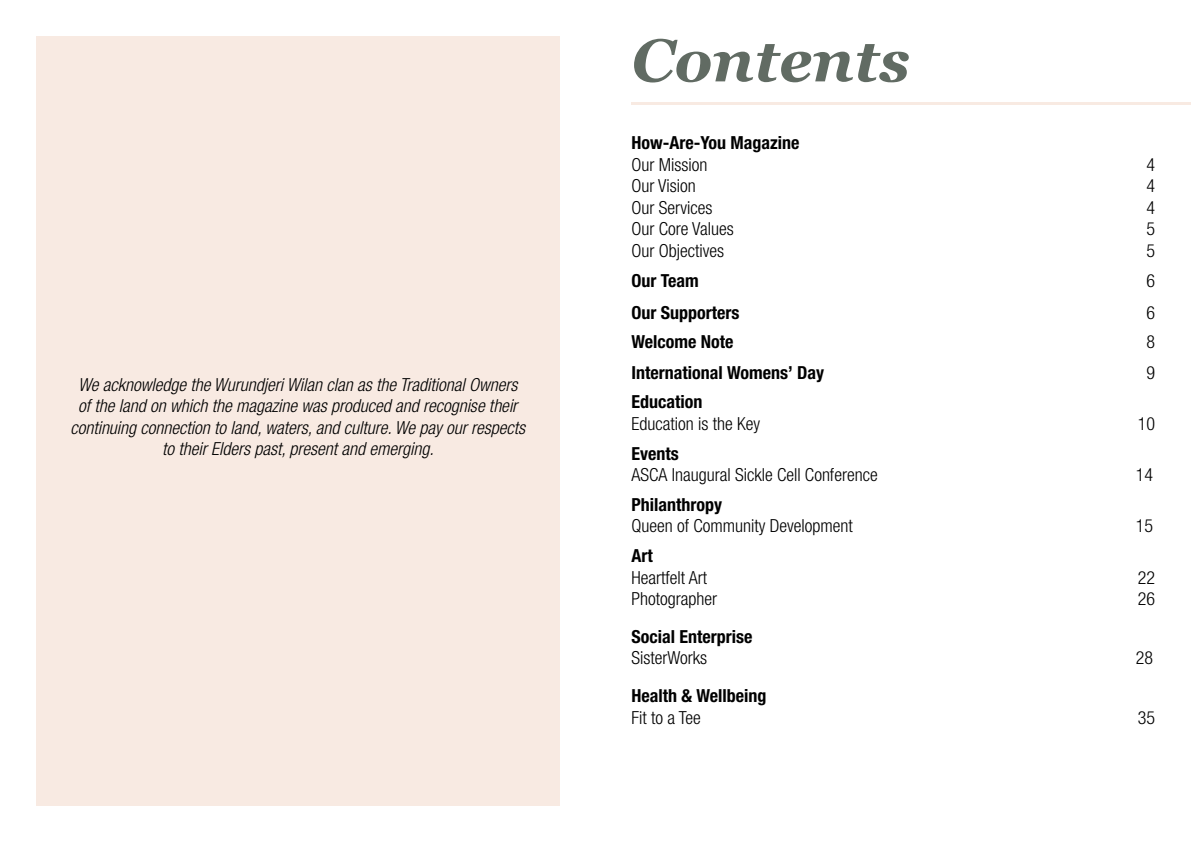
<style>
.page{position:relative;width:1191px;height:842px;background:#fff}
.page>*{position:absolute;margin:0;border:0;box-sizing:border-box;transform-origin:0 0}
.t1{font:italic 700 60px "Georgia";color:#616b63}
.t2{font:italic 300 condensed 18px/21.6px "Helvetica Neue LT Std";color:#000;text-align:center}
.t3{font:300 condensed 18px "Helvetica Neue LT Std";color:#000}
.t4{font:700 condensed 18px "Helvetica Neue LT Std";color:#000}
</style>
<div class="page">
<div style="left:36px;top:36px;width:523px;height:770px;background:#f8eae2"></div>
<hr style="left:631px;top:102px;width:560px;height:2px;background:#f8eae2">
<p class="t2" style="left:70px;top:374px;width:456px">We acknowledge the Wurundjeri Wilan clan as the Traditional Owners of the land on which the magazine was produced and recognise their continuing connection to land, waters, and culture. We pay our respects to their Elders past, present and emerging.</p>
<h1 class="t1" style="left:631px;top:16px;width:280px">Contents</h1>
<p class="t4" style="left:631px;top:132px;width:169px">How-Are-You Magazine</p>
<p class="t3" style="left:631px;top:154px;width:77px">Our Mission</p>
<p class="t3" style="left:1146px;top:154px;width:10px">4</p>
<p class="t3" style="left:631px;top:175px;width:66px">Our Vision</p>
<p class="t3" style="left:1146px;top:175px;width:10px">4</p>
<p class="t3" style="left:631px;top:197px;width:82px">Our Services</p>
<p class="t3" style="left:1146px;top:197px;width:10px">4</p>
<p class="t3" style="left:631px;top:219px;width:104px">Our Core Values</p>
<p class="t3" style="left:1146px;top:219px;width:10px">5</p>
<p class="t3" style="left:631px;top:240px;width:94px">Our Objectives</p>
<p class="t3" style="left:1146px;top:240px;width:10px">5</p>
<p class="t4" style="left:631px;top:269px;width:69px">Our Team</p>
<p class="t3" style="left:1146px;top:270px;width:10px">6</p>
<p class="t4" style="left:631px;top:301px;width:109px">Our Supporters</p>
<p class="t3" style="left:1146px;top:302px;width:10px">6</p>
<p class="t4" style="left:631px;top:331px;width:103px">Welcome Note</p>
<p class="t3" style="left:1146px;top:331px;width:10px">8</p>
<p class="t4" style="left:631px;top:361px;width:194px">International Womens’ Day</p>
<p class="t3" style="left:1146px;top:362px;width:10px">9</p>
<p class="t4" style="left:631px;top:391px;width:72px">Education</p>
<p class="t3" style="left:631px;top:413px;width:130px">Education is the Key</p>
<p class="t3" style="left:1137px;top:413px;width:19px">10</p>
<p class="t4" style="left:631px;top:442px;width:49px">Events</p>
<p class="t3" style="left:631px;top:464px;width:248px">ASCA Inaugural Sickle Cell Conference</p>
<p class="t3" style="left:1135px;top:464px;width:19px">14</p>
<p class="t4" style="left:631px;top:493px;width:92px">Philanthropy</p>
<p class="t3" style="left:631px;top:516px;width:223px">Queen of Community Development</p>
<p class="t3" style="left:1135px;top:516px;width:19px">15</p>
<p class="t4" style="left:631px;top:545px;width:23px">Art</p>
<p class="t3" style="left:631px;top:567px;width:77px">Heartfelt Art</p>
<p class="t3" style="left:1137px;top:567px;width:19px">22</p>
<p class="t3" style="left:631px;top:588px;width:87px">Photographer</p>
<p class="t3" style="left:1137px;top:588px;width:19px">26</p>
<p class="t4" style="left:631px;top:625px;width:122px">Social Enterprise</p>
<p class="t3" style="left:631px;top:648px;width:77px">SisterWorks</p>
<p class="t3" style="left:1135px;top:648px;width:19px">28</p>
<p class="t4" style="left:631px;top:685px;width:136px">Health &amp; Wellbeing</p>
<p class="t3" style="left:631px;top:707px;width:71px">Fit to a Tee</p>
<p class="t3" style="left:1137px;top:707px;width:19px">35</p>
</div>
